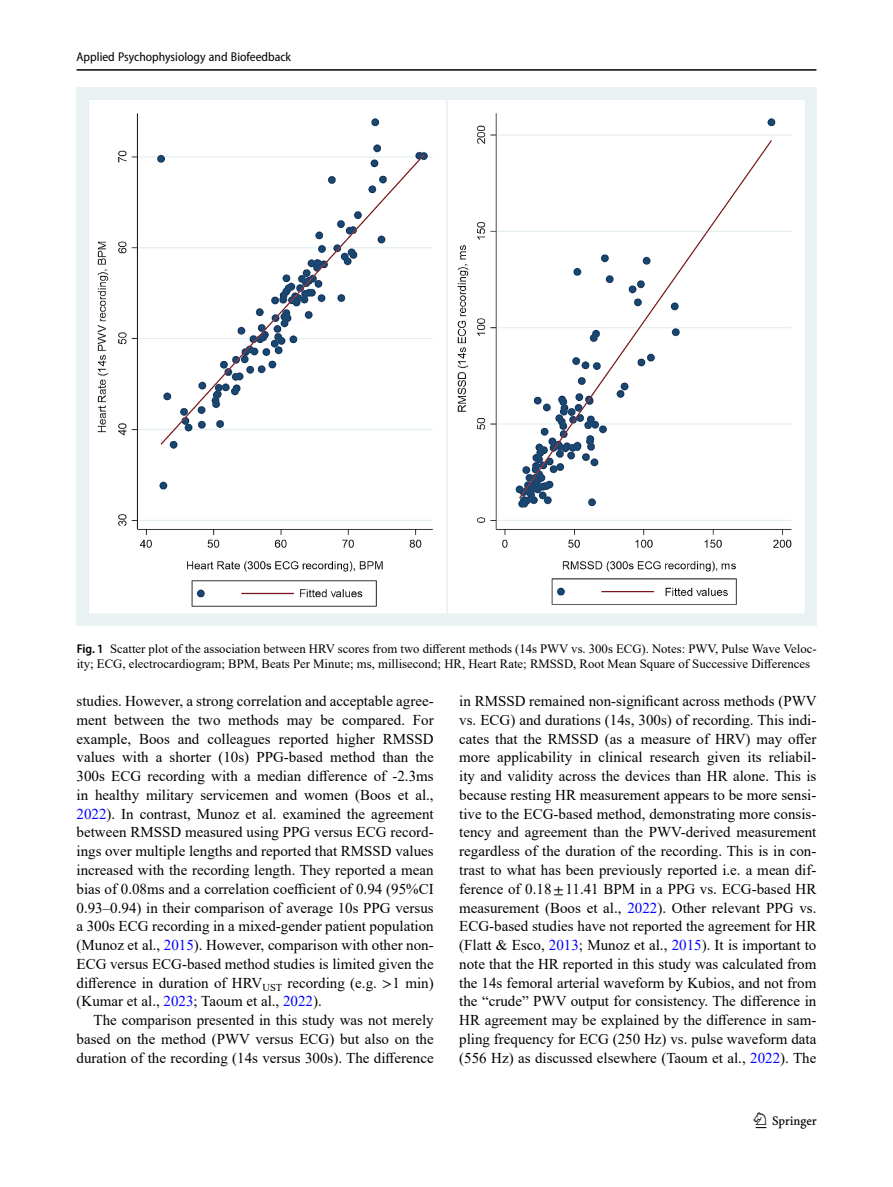
<style>
.page{position:relative;width:893px;height:1187px;background:#fff}
.page>*{position:absolute;margin:0;border:0;box-sizing:border-box;transform-origin:0 0}
.t1{font:22.5px "Springnew";color:#000}
.Body_Text_Indent{font:15px/18.8px "Times New Roman";color:#000;text-align:justify}
.Figure_Caption{font:12.75px/15px "Times New Roman";color:#000}
.t2{font:semi-condensed 12.75px "Myriad Pro";color:#000}
.s1{font-family:"Myriad Pro";font-weight:600;font-stretch:semi-condensed}
.s2{color:#00f}
.s3{font-family:"STIX"}
</style>
<div class="page">
<hr style="left:77px;top:69px;width:739px;height:2px;background:#000">
<img style="left:77px;top:87px;width:740px;height:538px">
<p class="t2" style="left:77px;top:49px;width:216px">Applied Psychophysiology and Biofeedback</p>
<p class="Figure_Caption" style="left:77px;top:641px;width:741px"><span class="s1">Fig. 1</span> Scatter plot of the association between HRV scores from two different methods (14s PWV vs. 300s ECG). Notes: PWV, Pulse Wave Veloc&shy;ity; ECG, electrocardiogram; BPM, Beats Per Minute; ms, millisecond; HR, Heart Rate; RMSSD, Root Mean Square of Successive Differences</p>
<p class="Body_Text_Indent" style="left:77px;top:691px;width:359px">studies. However, a strong correlation and acceptable agree&shy;ment between the two methods may be compared. For example, Boos and colleagues reported higher RMSSD values with a shorter (10s) PPG-based method than the 300s ECG recording with a median difference of -2.3ms in healthy military servicemen and women (Boos et al., <span class="s2">2022</span>). In contrast, Munoz et al. examined the agreement between RMSSD measured using PPG versus ECG record&shy;ings over multiple lengths and reported that RMSSD values increased with the recording length. They reported a mean bias of 0.08ms and a correlation coefficient of 0.94 (95%CI 0.93–0.94) in their comparison of average 10s PPG versus a 300s ECG recording in a mixed-gender patient population (Munoz et al., <span class="s2">2015</span>). However, comparison with other non-ECG versus ECG-based method studies is limited given the difference in duration of HRV<sub>UST</sub> recording (e.g. <span class="s3">&gt;</span>1 min) (Kumar et al., <span class="s2">2023</span>; Taoum et al., <span class="s2">2022</span>).</p>
<p class="Body_Text_Indent" style="left:77px;top:1010px;width:359px;text-indent:17px">The comparison presented in this study was not merely based on the method (PWV versus ECG) but also on the duration of the recording (14s versus 300s). The difference</p>
<p class="Body_Text_Indent" style="left:459px;top:691px;width:359px">in RMSSD remained non-significant across methods (PWV vs. ECG) and durations (14s, 300s) of recording. This indi&shy;cates that the RMSSD (as a measure of HRV) may offer more applicability in clinical research given its reliabil&shy;ity and validity across the devices than HR alone. This is because resting HR measurement appears to be more sensi&shy;tive to the ECG-based method, demonstrating more consis&shy;tency and agreement than the PWV-derived measurement regardless of the duration of the recording. This is in con&shy;trast to what has been previously reported i.e. a mean dif&shy;ference of 0.18<span class="s3">±</span>11.41 BPM in a PPG vs. ECG-based HR measurement (Boos et al., <span class="s2">2022</span>). Other relevant PPG vs.<br>ECG-based studies have not reported the agreement for HR (Flatt &amp; Esco, <span class="s2">2013</span>; Munoz et al., <span class="s2">2015</span>). It is important to note that the HR reported in this study was calculated from the 14s femoral arterial waveform by Kubios, and not from the “crude” PWV output for consistency. The difference in HR agreement may be explained by the difference in sam&shy;pling frequency for ECG (250 Hz) vs. pulse waveform data (556 Hz) as discussed elsewhere (Taoum et al., <span class="s2">2022</span>). The</p>
<h1 class="t1" style="left:756px;top:1107px;width:63px">1 3</h1>
</div>
